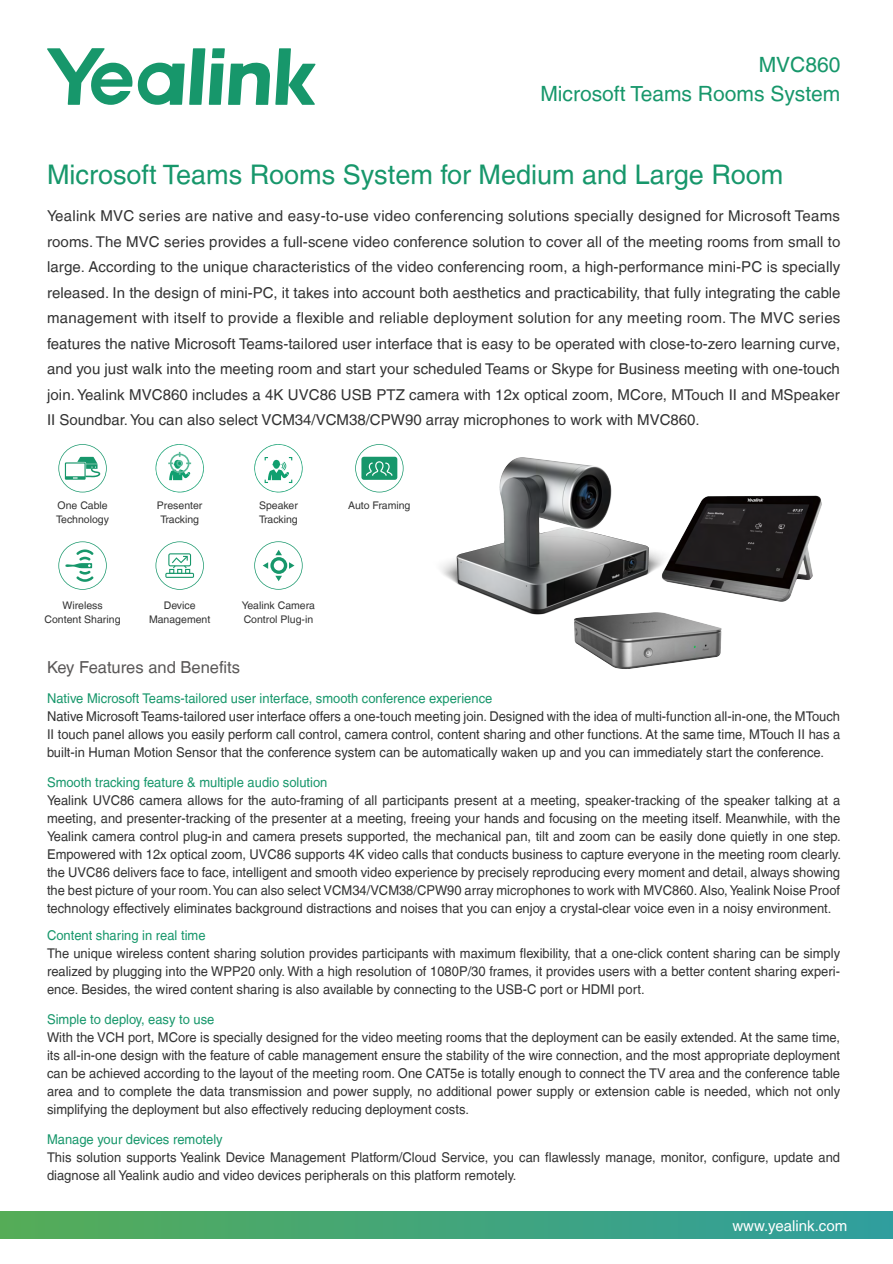
<style>
.page{position:relative;width:893px;height:1264px;background:#fff}
.page>*{position:absolute;margin:0;border:0;box-sizing:border-box;transform-origin:0 0}
.t1{font:27px "Helvetica LT";color:#17976b}
.t2{font:21px/29.1px "Helvetica LT";color:#17976b;text-align:right}
.t3{font:16.5px "Helvetica LT";color:#595757}
.t4{font:15px/25.5px "Helvetica LT";color:#333;text-align:justify}
.t5{font:15px "Helvetica LT";color:#fff}
.t6{font:13.5px/18px "Helvetica LT";color:#333;text-align:justify;scale:.96 1}
.t7{font:13.5px "Helvetica LT";color:#17976b;scale:.96 1}
.t8{font:10.5px/13.5px "Helvetica LT";color:#333}
</style>
<div class="page">
<svg style="left:254px;top:541px;width:48px;height:48px"></svg>
<svg style="left:155px;top:541px;width:49px;height:48px"></svg>
<svg style="left:47px;top:48px;width:268px;height:57px"></svg>
<div style="left:0;top:1211px;width:892px;height:27px;background:linear-gradient(to right,#55ac57,#2f9e9e)"></div>
<svg style="left:58px;top:444px;width:49px;height:48px"></svg>
<svg style="left:355px;top:444px;width:42px;height:48px"></svg>
<svg style="left:58px;top:541px;width:49px;height:48px"></svg>
<svg style="left:254px;top:444px;width:49px;height:49px"></svg>
<svg style="left:155px;top:444px;width:49px;height:49px"></svg>
<img style="left:397px;top:452px;width:425px;height:217px">
<h2 class="t2" style="left:540px;top:50px;width:301px">MVC860<br>Microsoft Teams Rooms System</h2>
<h1 class="t1" style="left:47px;top:159px;width:737px">Microsoft Teams Rooms System for Medium and Large Room</h1>
<p class="t4" style="left:47px;top:203px;width:794px">Yealink MVC series are native and easy-to-use video conferencing solutions specially designed for Microsoft Teams rooms. The MVC series provides a full-scene video conference solution to cover all of the meeting rooms from small to large. According to the unique characteristics of the video conferencing room, a high-performance mini-PC is specially released. In the design of mini-PC, it takes into account both aesthetics and practicability, that fully integrating the cable management with itself to provide a flexible and reliable deployment solution for any meeting room. The MVC series features the native Microsoft Teams-tailored user interface that is easy to be operated with close-to-zero learning curve, and you just walk into the meeting room and start your scheduled Teams or Skype for Business meeting with one-touch join. Yealink MVC860 includes a 4K UVC86 USB PTZ camera with 12x optical zoom, MCore, MTouch II and MSpeaker II Soundbar. You can also select VCM34/VCM38/CPW90 array microphones to work with MVC860.</p>
<p class="t8" style="left:56px;top:499px;width:55px">One Cable<br>Technology</p>
<p class="t8" style="left:157px;top:499px;width:47px;text-align:center">Presenter<br>Tracking</p>
<p class="t8" style="left:259px;top:499px;width:40px">Speaker<br>Tracking</p>
<p class="t8" style="left:44px;top:598px;width:78px;text-align:center">Wireless<br>Content Sharing</p>
<p class="t8" style="left:149px;top:598px;width:63px;text-align:center">Device<br>Management</p>
<p class="t8" style="left:242px;top:598px;width:75px">Yealink Camera<br>Control Plug-in</p>
<p class="t3" style="left:47px;top:658px;width:194px">Key Features and Benefits</p>
<p class="t8" style="left:348px;top:499px;width:64px">Auto Framing</p>
<p class="t7" style="left:47px;top:690px;width:465px">Native Microsoft Teams-tailored user interface, smooth conference experience</p>
<p class="t6" style="left:47px;top:707px;width:827px">Native Microsoft Teams-tailored user interface offers a one-touch meeting join. Designed with the idea of multi-function all-in-one, the MTouch II touch panel allows you easily perform call control, camera control, content sharing and other functions. At the same time, MTouch II has a built-in Human Motion Sensor that the conference system can be automatically waken up and you can immediately start the conference.</p>
<p class="t7" style="left:47px;top:774px;width:293px">Smooth tracking feature &amp; multiple audio solution</p>
<p class="t6" style="left:47px;top:791px;width:828px">Yealink UVC86 camera allows for the auto-framing of all participants present at a meeting, speaker-tracking of the speaker talking at a meeting, and presenter-tracking of the presenter at a meeting, freeing your hands and focusing on the meeting itself. Meanwhile, with the Yealink camera control plug-in and camera presets supported, the mechanical pan, tilt and zoom can be easily done quietly in one step.<br>Empowered with 12x optical zoom, UVC86 supports 4K video calls that conducts business to capture everyone in the meeting room clearly. the UVC86 delivers face to face, intelligent and smooth video experience by precisely reproducing every moment and detail, always showing the best picture of your room. You can also select VCM34/VCM38/CPW90 array microphones to work with MVC860. Also, Yealink Noise Proof technology effectively eliminates background distractions and noises that you can enjoy a crystal-clear voice even in a noisy environment.</p>
<p class="t7" style="left:47px;top:927px;width:166px">Content sharing in real time</p>
<p class="t6" style="left:47px;top:944px;width:827px">The unique wireless content sharing solution provides participants with maximum flexibility, that a one-click content sharing can be simply realized by plugging into the WPP20 only. With a high resolution of 1080P/30 frames, it provides users with a better content sharing experi&shy;ence. Besides, the wired content sharing is also available by connecting to the USB-C port or HDMI port.</p>
<p class="t7" style="left:47px;top:1011px;width:176px">Simple to deploy, easy to use</p>
<p class="t6" style="left:47px;top:1028px;width:827px">With the VCH port, MCore is specially designed for the video meeting rooms that the deployment can be easily extended. At the same time, its all-in-one design with the feature of cable management ensure the stability of the wire connection, and the most appropriate deployment can be achieved according to the layout of the meeting room. One CAT5e is totally enough to connect the TV area and the conference table area and to complete the data transmission and power supply, no additional power supply or extension cable is needed, which not only simplifying the deployment but also effectively reducing deployment costs.</p>
<p class="t7" style="left:47px;top:1131px;width:184px">Manage your devices remotely</p>
<p class="t6" style="left:47px;top:1148px;width:827px">This solution supports Yealink Device Management Platform/Cloud Service, you can flawlessly manage, monitor, configure, update and diagnose all Yealink audio and video devices peripherals on this platform remotely.</p>
<p class="t5" style="left:732px;top:1216px;width:116px">www.yealink.com</p>
</div>
